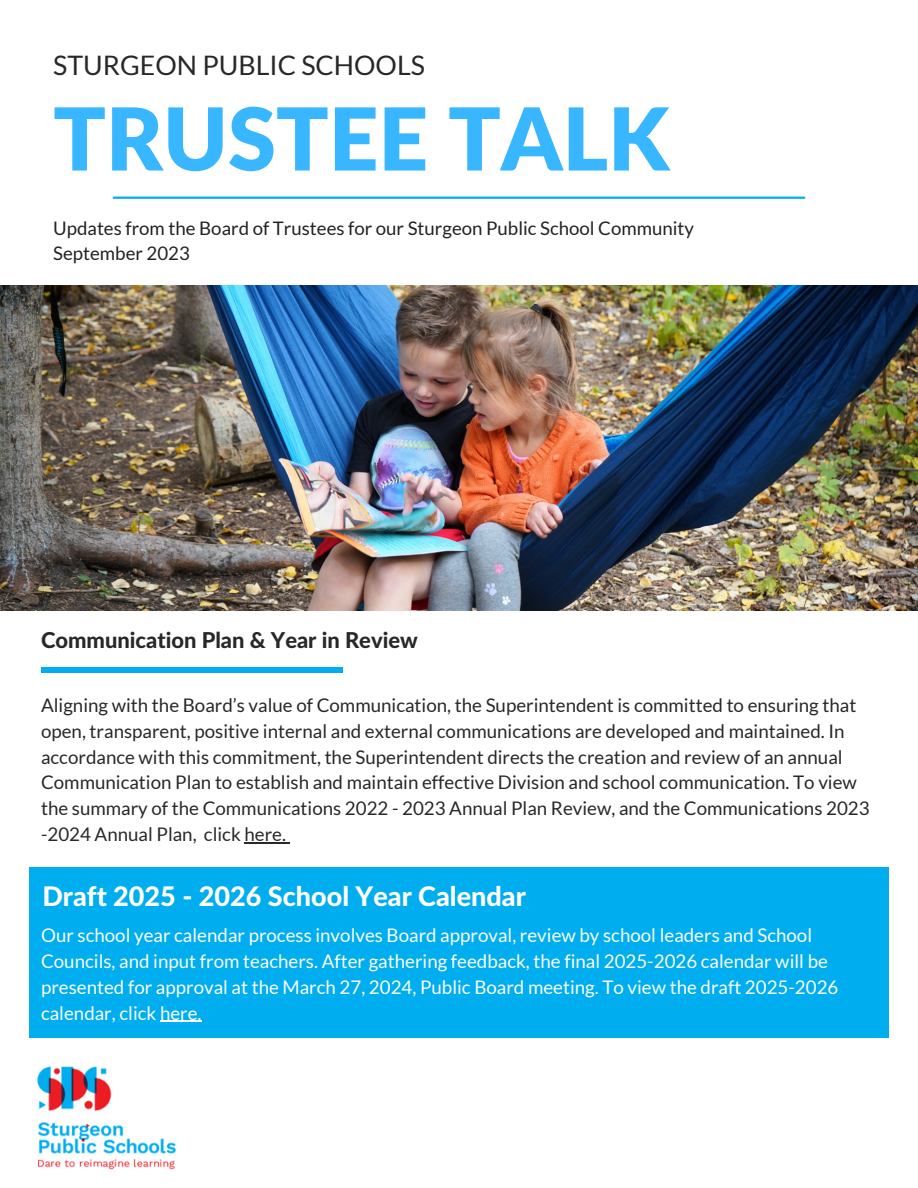
<style>
.page{position:relative;width:918px;height:1188px;background:#fff}
.page>*{position:absolute;margin:0;border:0;box-sizing:border-box;transform-origin:0 0}
.t1{font:900 86.7px "Lato Latin";color:#38b6ff}
.t2{font:800 27px "Lato Latin";color:#fff}
.t3{font:26.85px "Lato";color:#282828}
.t4{font:800 21.9px "Lato Latin";color:#282828}
.t5{font:18.75px/25.8px "Lato";color:#282828}
.t6{font:18.75px/25.8px "Lato";color:#fcfefe}
.t7{font:18.6px "Lato";color:#222}
</style>
<div class="page">
<img style="left:0;top:285px;width:918px;height:325px">
<img style="left:37px;top:1066px;width:139px;height:104px">
<div style="left:41px;top:667px;width:301px;height:6px;background:#00aeef"></div>
<hr style="left:245px;top:842px;width:41px;height:1px;background:#282828">
<hr style="left:113px;top:197px;width:692px;height:2px;background:#00aeef">
<div style="left:29px;top:867px;width:860px;height:171px;background:#00aeef"></div>
<hr style="left:160px;top:1021px;width:42px;height:1px;background:#fcfefe">
<p class="t3" style="left:53px;top:49px;width:373px">STURGEON PUBLIC SCHOOLS</p>
<p class="t1" style="left:53px;top:101px;width:618px">TRUSTEE TALK</p>
<p class="t7" style="left:53px;top:217px;width:642px">Updates from the Board of Trustees for our Sturgeon Public School Community</p>
<p class="t7" style="left:53px;top:242px;width:138px">September 2023</p>
<p class="t4" style="left:41px;top:631px;width:378px">Communication Plan &amp; Year in Review</p>
<p class="t5" style="left:41px;top:692px;width:830px">Aligning with the Board’s value of Communication, the Superintendent is committed to ensuring that open, transparent, positive internal and external communications are developed and maintained. In accordance with this commitment, the Superintendent directs the creation and review of an annual Communication Plan to establish and maintain effective Division and school communication. To view the summary of the Communications 2022 - 2023 Annual Plan Review, and the Communications 2023 -2024 Annual Plan, click here.</p>
<p class="t2" style="left:42px;top:885px;width:485px">Draft 2025 - 2026 School Year Calendar</p>
<p class="t6" style="left:41px;top:922px;width:799px">Our school year calendar process involves Board approval, review by school leaders and School Councils, and input from teachers. After gathering feedback, the final 2025-2026 calendar will be presented for approval at the March 27, 2024, Public Board meeting. To view the draft 2025-2026 calendar, click here.</p>
</div>
